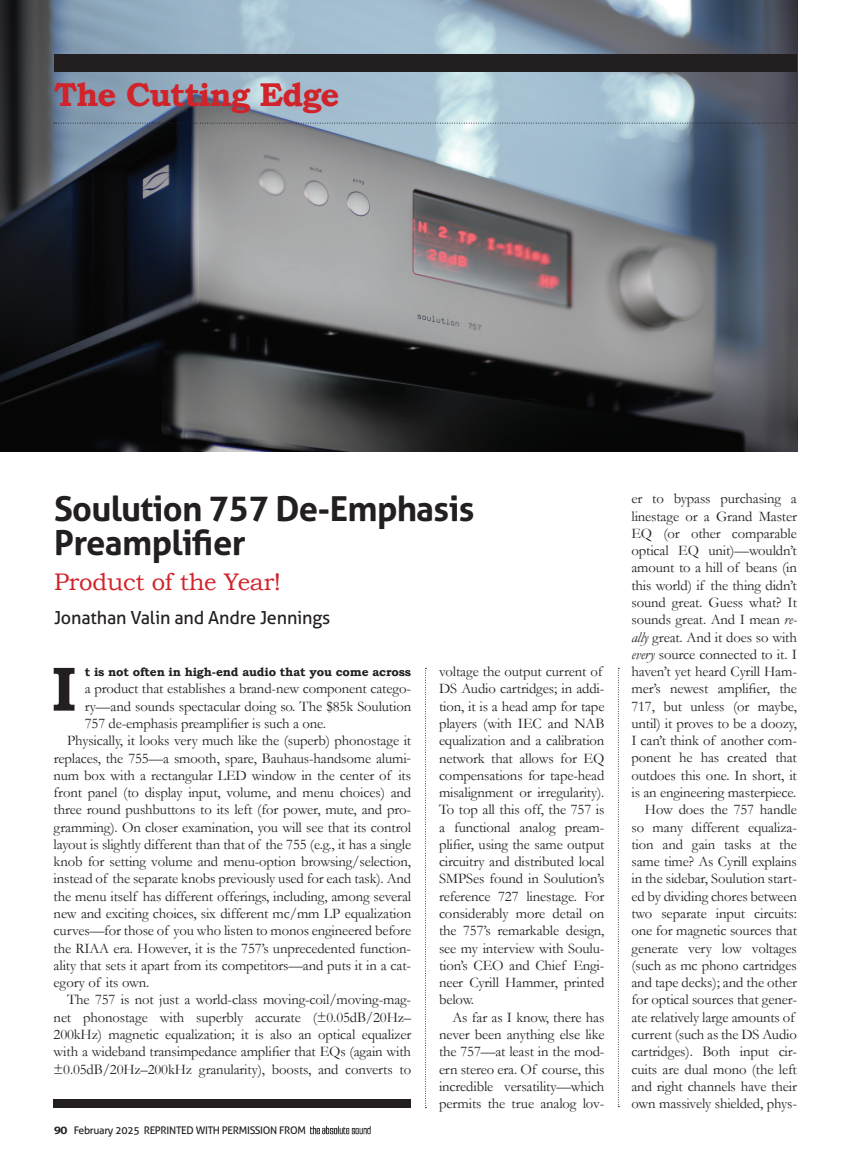
<style>
.page{position:relative;width:851px;height:1161px;background:#fff}
.page>*{position:absolute;margin:0;border:0;box-sizing:border-box;transform-origin:0 0}
.t1{font:700 62.7px "Bookman Old Style";color:#231f20}
.t2{font:700 34.5px/34.5px "Aller";letter-spacing:-.02em;color:#231f20}
.t3{font:700 33px "Bookman Old Style";letter-spacing:-.03em;color:#d1232a}
.t4{font:24px "Bookman Old Style";letter-spacing:-.01em;color:#d1232a}
.t5{font:18px "Aller";letter-spacing:-.01em;color:#231f20}
.t6{font:14.7px/17.2px "Garamond";letter-spacing:-.01em;color:#231f20}
.t7{font:700 12px "Bookman Old Style";letter-spacing:-.01em;color:#231f20}
.t8{font:10.5px "Aller";letter-spacing:-.03em;color:#231f20}
.s1{font-family:"Bookman Old Style";font-weight:700}
.s2{font-style:italic}
</style>
<div class="page">
<img style="left:310px;top:1125px;width:61px;height:9px">
<img style="left:0;top:0;width:797px;height:451px">
<svg style="left:425px;top:668px;width:1px;height:440px"></svg>
<svg style="left:618px;top:668px;width:1px;height:439px"></svg>
<div style="left:54px;top:54px;width:742px;height:17px;background:#231f20"></div>
<svg style="left:54px;top:123px;width:741px;height:1px"></svg>
<div style="left:54px;top:1099px;width:357px;height:9px;background:#231f20"></div>
<h3 class="t3" style="left:54px;top:75px;width:287px">The Cutting Edge</h3>
<h2 class="t2" style="left:54px;top:491px;width:422px">Soulution 757 De-Emphasis<br>Preamplifier</h2>
<h3 class="t4" style="left:54px;top:568px;width:229px">Product of the Year!</h3>
<p class="t5" style="left:54px;top:607px;width:278px">Jonathan Valin and Andre Jennings</p>
<h1 class="t1" style="left:52px;top:652px;width:27px">I</h1>
<p class="t7" style="left:85px;top:665px;width:328px">t is not often in high-end audio that you come across</p>
<p class="t6" style="left:85px;top:680px;width:328px">a product that establishes a brand-new component catego-</p>
<p class="t6" style="left:85px;top:697px;width:328px">ry—and sounds spectacular doing so. The $85k Soulution</p>
<p class="t6" style="left:85px;top:715px;width:243px">757 de-emphasis preamplifier is such a one.</p>
<p class="t6" style="left:67px;top:732px;width:345px">Physically, it looks very much like the (superb) phonostage it</p>
<p class="t6" style="left:54px;top:749px;width:359px">replaces, the 755—a smooth, spare, Bauhaus-handsome alumi-</p>
<p class="t6" style="left:54px;top:766px;width:359px">num box with a rectangular LED window in the center of its</p>
<p class="t6" style="left:54px;top:784px;width:359px">front panel (to display input, volume, and menu choices) and</p>
<p class="t6" style="left:54px;top:801px;width:359px">three round pushbuttons to its left (for power, mute, and pro-</p>
<p class="t6" style="left:54px;top:818px;width:359px">gramming). On closer examination, you will see that its control</p>
<p class="t6" style="left:54px;top:835px;width:359px">layout is slightly different than that of the 755 (e.g., it has a single</p>
<p class="t6" style="left:54px;top:853px;width:359px">knob for setting volume and menu-option browsing/selection,</p>
<p class="t6" style="left:54px;top:870px;width:359px">instead of the separate knobs previously used for each task). And</p>
<p class="t6" style="left:54px;top:887px;width:359px">the menu itself has different offerings, including, among several</p>
<p class="t6" style="left:54px;top:905px;width:359px">new and exciting choices, six different mc/mm LP equalization</p>
<p class="t6" style="left:54px;top:922px;width:359px">curves—for those of you who listen to monos engineered before</p>
<p class="t6" style="left:54px;top:939px;width:359px">the RIAA era. However, it is the 757’s unprecedented function-</p>
<p class="t6" style="left:54px;top:956px;width:359px">ality that sets it apart from its competitors—and puts it in a cat-</p>
<p class="t6" style="left:54px;top:974px;width:97px">egory of its own.</p>
<p class="t6" style="left:67px;top:991px;width:345px">The 757 is not just a world-class moving-coil/moving-mag-</p>
<p class="t6" style="left:54px;top:1008px;width:359px">net phonostage with superbly accurate (±0.05dB/20Hz–</p>
<p class="t6" style="left:54px;top:1026px;width:359px">200kHz) magnetic equalization; it is also an optical equalizer</p>
<p class="t6" style="left:54px;top:1043px;width:359px">with a wideband transimpedance amplifier that EQs (again with</p>
<p class="t6" style="left:54px;top:1060px;width:359px">±0.05dB/20Hz–200kHz granularity), boosts, and converts to</p>
<p class="t8" style="left:54px;top:1124px;width:253px"><span class="s1">90</span> February 2025 REPRINTED WITH PERMISSION FROM</p>
<p class="t6" style="left:439px;top:663px;width:167px">voltage the output current of<br>DS Audio cartridges; in addi&shy;tion, it is a head amp for tape players (with IEC and NAB equalization and a calibration network that allows for EQ compensations for tape-head misalignment or irregularity).<br>To top all this off, the 757 is a functional analog pream&shy;plifier, using the same output circuitry and distributed local<br>SMPSes found in Soulution’s reference 727 linestage. For considerably more detail on the 757’s remarkable design, see my interview with Soulu&shy;tion’s CEO and Chief Engi&shy;neer Cyrill Hammer, printed below.</p>
<p class="t6" style="left:439px;top:1008px;width:167px;text-align:justify;text-indent:13px">As far as I know, there has never been anything else like the 757—at least in the mod&shy;ern stereo era. Of course, this incredible versatility—which permits the true analog lov-</p>
<p class="t6" style="left:631px;top:490px;width:167px;text-align:right">er to bypass purchasing a linestage or a Grand Master<br>EQ (or other comparable optical EQ unit)—wouldn’t amount to a hill of beans (in this world) if the thing didn’t sound great. Guess what? It sounds great. And I mean <span class="s2">re&shy;ally</span> great. And it does so with <span class="s2">every</span> source connected to it. I haven’t yet heard Cyrill Ham&shy;mer’s newest amplifier, the<br>717, but unless (or maybe, until) it proves to be a doozy,<br>I can’t think of another com&shy;ponent he has created that outdoes this one. In short, it is an engineering masterpiece.<br>How does the 757 handle so many different equaliza&shy;tion and gain tasks at the same time? As Cyrill explains in the sidebar, Soulution start&shy;ed by dividing chores between two separate input circuits: one for magnetic sources that generate very low voltages (such as mc phono cartridges and tape decks); and the other for optical sources that gener&shy;ate relatively large amounts of current (such as the DS Audio cartridges). Both input cir&shy;cuits are dual mono (the left and right channels have their own massively shielded, phys-</p>
</div>
